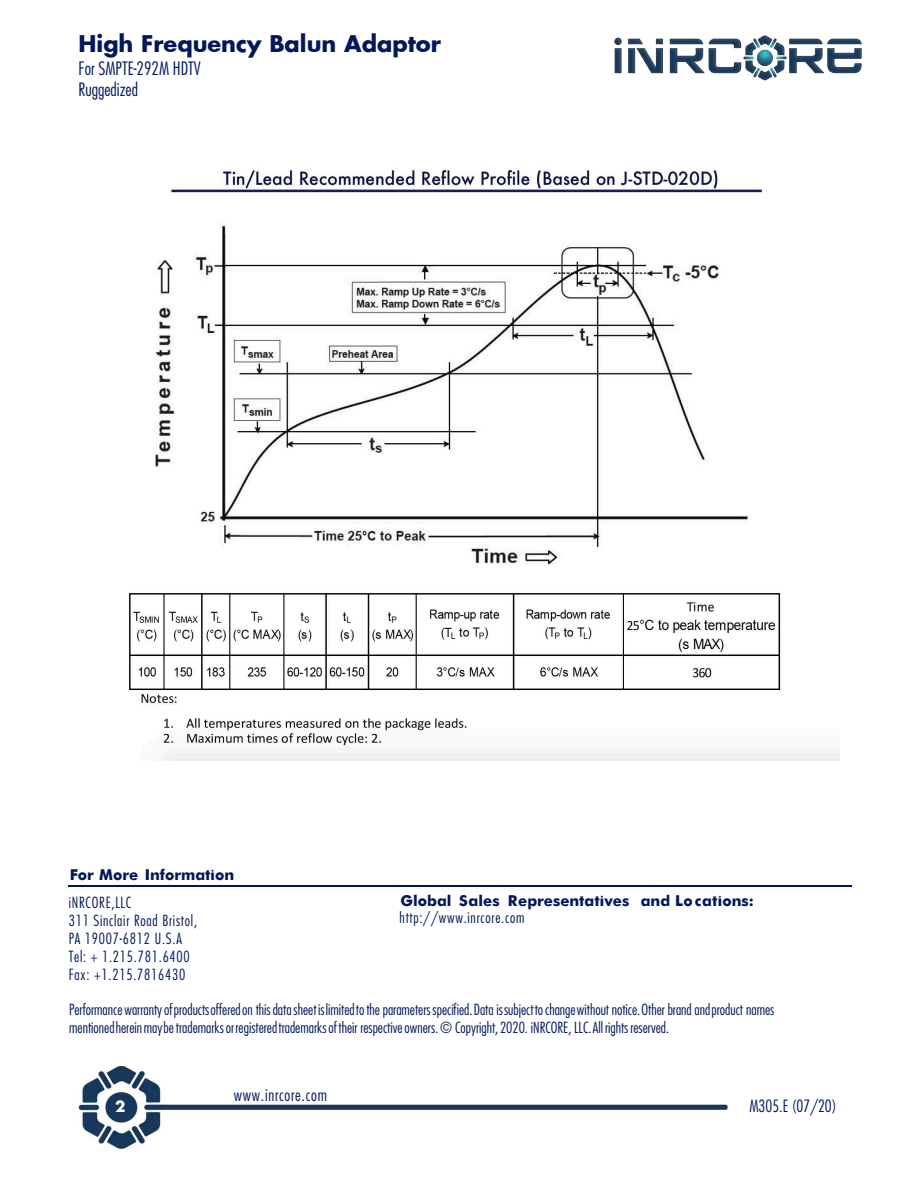
<style>
.page{position:relative;width:918px;height:1188px;background:#fff}
.page>*{position:absolute;margin:0;border:0;box-sizing:border-box;transform-origin:0 0}
.t1{font:700 22.5px "Futura";color:#02185b}
.t2{font:300 condensed 18px/21.6px "Futura";color:#02185b}
.t3{font:300 condensed 16.5px "Futura";letter-spacing:.045em;color:#02185b}
.t4{font:300 condensed 15px/18px "Futura";color:#02185b}
.t5{font:300 condensed 15px/18px "Futura";letter-spacing:.05em;color:#02185b}
.t6{font:700 15px "Futura";color:#02185b}
.t7{font:700 15px "Futura";color:#fff}
</style>
<div class="page">
<img style="left:78px;top:1065px;width:650px;height:85px">
<img style="left:69px;top:886px;width:782px;height:1px">
<img style="left:129px;top:167px;width:711px;height:593px">
<img style="left:614px;top:35px;width:248px;height:46px">
<h1 class="t1" style="left:79px;top:28px;width:364px">High Frequency Balun Adaptor</h1>
<p class="t2" style="left:79px;top:57px;width:124px">For SMPTE-292M HDTV<br>Ruggedized</p>
<p class="t6" style="left:70px;top:864px;width:166px">For More Information</p>
<p class="t5" style="left:69px;top:893px;width:130px">iNRCORE,LLC<br>311 Sinclair Road Bristol,<br>PA 19007-6812 U.S.A<br>Tel: + 1.215.781.6400<br>Fax: +1.215.7816430</p>
<p class="t6" style="left:400px;top:890px;width:355px">Global Sales Representatives and Locations:</p>
<p class="t5" style="left:400px;top:909px;width:126px">http://www.inrcore.com</p>
<p class="t4" style="left:69px;top:1001px;width:707px">Performance warranty of products offered on this data sheet is limited to the parameters specified. Data is subject to change without notice. Other brand and product names mentioned herein may be trademarks or registered trademarks of their respective owners. © Copyright, 2020. iNRCORE, LLC. All rights reserved.</p>
<p class="t7" style="left:115px;top:1096px;width:12px">2</p>
<p class="t3" style="left:234px;top:1085px;width:95px">www.inrcore.com</p>
<p class="t3" style="left:749px;top:1096px;width:89px">M305.E (07/20)</p>
</div>
